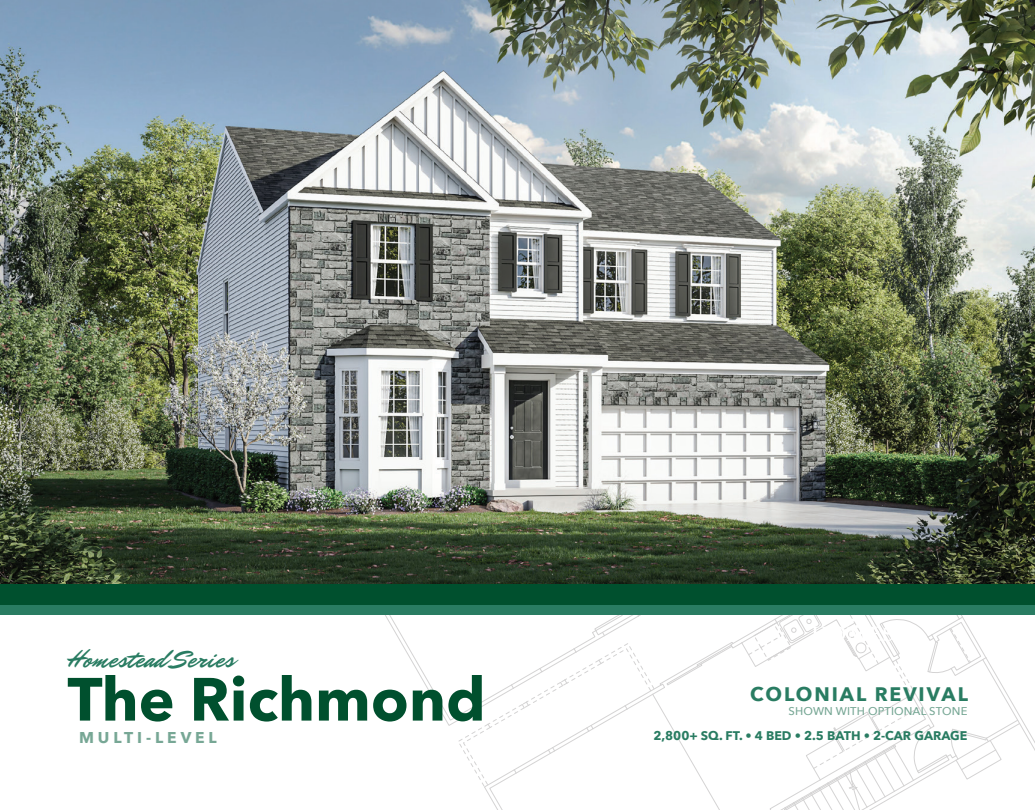
<style>
.page{position:relative;width:1035px;height:810px;background:#fff}
.page>*{position:absolute;margin:0;border:0;box-sizing:border-box;transform-origin:0 0}
.t1{font:700 60.25px "Avenir Next";color:#00502e}
.t2{font:25.62px "Mr Dafoe";color:#297c62}
.t3{font:700 19.5px "Avenir Next";letter-spacing:.1em;color:#297c62}
.t4{font:700 15.62px "Avenir Next";letter-spacing:.25em;color:#77a795}
.t5{font:700 12.5px "Avenir Next";color:#297c62}
.t6{font:500 11.25px "Avenir Next";letter-spacing:.01em;color:#77a795}
</style>
<div class="page">
<img style="left:0;top:0;width:1035px;height:583px">
<img style="left:239px;top:113px;width:796px;height:697px">
<h2 class="t2" style="left:68px;top:642px;width:168px">Homestead Series</h2>
<h1 class="t1" style="left:68px;top:647px;width:420px">The Richmond</h1>
<p class="t4" style="left:79px;top:724px;width:139px">MULTI-LEVEL</p>
<h3 class="t3" style="left:750px;top:678px;width:219px">COLONIAL REVIVAL</h3>
<p class="t6" style="left:789px;top:701px;width:180px">SHOWN WITH OPTIONAL STONE</p>
<p class="t5" style="left:653px;top:725px;width:316px">2,800+ SQ. FT. • 4 BED • 2.5 BATH • 2-CAR GARAGE</p>
</div>
